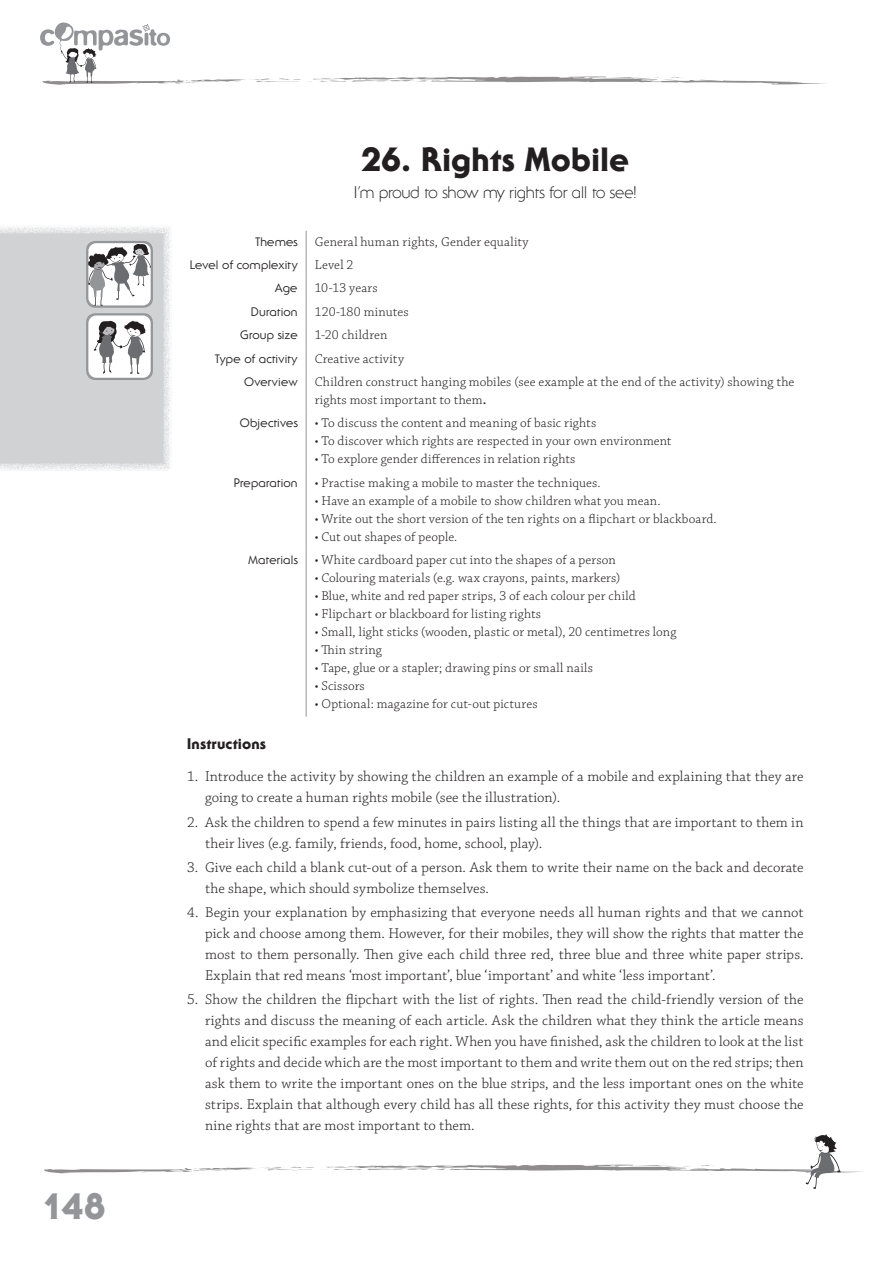
<style>
.page{position:relative;width:893px;height:1263px;background:#fff}
.page>*{position:absolute;margin:0;border:0;box-sizing:border-box;transform-origin:0 0}
.t1{font:36px "Serif Gothic Heavy H";color:#939598}
.t2{font:33px "Serif Gothic Heavy H";color:#231f20}
.t3{font:16.5px "Serif Gothic L";letter-spacing:-.01em;color:#231f20}
.t4{font:300 15px/21px "Chaparral Pro";letter-spacing:.01em;color:#231f20}
.t5{font:15px "Serif Gothic Heavy H";letter-spacing:.015em;color:#231f20}
.t6{font:300 13.5px/18px "Chaparral Pro";letter-spacing:.01em;color:#231f20}
.t7{font:12px "Serif Gothic Roman H";letter-spacing:.015em;color:#231f20}
.s1{font-weight:600}
</style>
<div class="page">
<svg style="left:44px;top:1134px;width:819px;height:55px"></svg>
<svg style="left:40px;top:22px;width:786px;height:63px"></svg>
<svg style="left:306px;top:231px;width:1px;height:140px"></svg>
<hr style="left:306px;top:371px;width:1px;height:41px;background:#939598">
<hr style="left:306px;top:412px;width:1px;height:60px;background:#939598">
<hr style="left:306px;top:472px;width:1px;height:77px;background:#939598">
<hr style="left:306px;top:549px;width:1px;height:168px;background:#939598">
<img style="left:0;top:227px;width:171px;height:244px">
<svg style="left:87px;top:242px;width:65px;height:65px"></svg>
<div style="left:86px;top:241px;width:67px;height:67px;border:2px solid #939598;border-radius:9px"></div>
<svg style="left:87px;top:314px;width:65px;height:65px"></svg>
<div style="left:86px;top:313px;width:67px;height:67px;border:2px solid #939598;border-radius:9px"></div>
<h1 class="t1" style="left:43px;top:1184px;width:65px">148</h1>
<h2 class="t2" style="left:361px;top:139px;width:270px">26. Rights Mobile</h2>
<p class="t3" style="left:354px;top:182px;width:285px">I’m proud to show my rights for all to see!</p>
<p class="t7" style="left:255px;top:234px;width:44px">Themes</p>
<p class="t6" style="left:315px;top:233px;width:215px">General human rights, Gender equality</p>
<p class="t7" style="left:190px;top:257px;width:109px">Level of complexity</p>
<p class="t6" style="left:315px;top:256px;width:40px">Level 2</p>
<p class="t7" style="left:275px;top:281px;width:24px">Age</p>
<p class="t6" style="left:315px;top:280px;width:65px">10-13 years</p>
<p class="t7" style="left:251px;top:304px;width:48px">Duration</p>
<p class="t6" style="left:315px;top:303px;width:95px">120-180 minutes</p>
<p class="t7" style="left:240px;top:328px;width:59px">Group size</p>
<p class="t6" style="left:315px;top:326px;width:74px">1-20 children</p>
<p class="t7" style="left:215px;top:351px;width:84px">Type of activity</p>
<p class="t6" style="left:315px;top:350px;width:91px">Creative activity</p>
<p class="t7" style="left:244px;top:374px;width:55px">Overview</p>
<p class="t6" style="left:315px;top:373px;width:481px">Children construct hanging mobiles (see example at the end of the activity) showing the rights most important to them<span class="s1">.</span></p>
<p class="t7" style="left:240px;top:416px;width:59px">Objectives</p>
<p class="t6" style="left:315px;top:415px;width:283px">• To discuss the content and meaning of basic rights</p>
<p class="t6" style="left:315px;top:433px;width:358px">• To discover which rights are respected in your own environment</p>
<p class="t6" style="left:315px;top:451px;width:262px">• To explore gender differences in relation rights</p>
<p class="t7" style="left:234px;top:475px;width:65px">Preparation</p>
<p class="t6" style="left:315px;top:474px;width:287px">• Practise making a mobile to master the techniques.</p>
<p class="t6" style="left:315px;top:492px;width:347px">• Have an example of a mobile to show children what you mean.</p>
<p class="t6" style="left:315px;top:510px;width:404px">• Write out the short version of the ten rights on a flipchart or blackboard.</p>
<p class="t6" style="left:315px;top:528px;width:144px">• Cut out shapes of people.</p>
<p class="t7" style="left:249px;top:553px;width:51px">Materials</p>
<p class="t6" style="left:315px;top:551px;width:303px">• White cardboard paper cut into the shapes of a person</p>
<p class="t6" style="left:315px;top:569px;width:307px">• Colouring materials (e.g. wax crayons, paints, markers)</p>
<p class="t6" style="left:315px;top:587px;width:323px">• Blue, white and red paper strips, 3 of each colour per child</p>
<p class="t6" style="left:315px;top:605px;width:228px">• Flipchart or blackboard for listing rights</p>
<p class="t6" style="left:315px;top:623px;width:363px">• Small, light sticks (wooden, plastic or metal), 20 centimetres long</p>
<p class="t6" style="left:315px;top:641px;width:69px">• Thin string</p>
<p class="t6" style="left:315px;top:659px;width:280px">• Tape, glue or a stapler; drawing pins or small nails</p>
<p class="t6" style="left:315px;top:677px;width:52px">• Scissors</p>
<p class="t6" style="left:315px;top:695px;width:224px">• Optional: magazine for cut-out pictures</p>
<p class="t5" style="left:187px;top:734px;width:80px">Instructions</p>
<p class="t4" style="left:205px;top:767px;width:600px;text-indent:-18px">1. Introduce the activity by showing the children an example of a mobile and explaining that they are going to create a human rights mobile (see the illustration).</p>
<p class="t4" style="left:205px;top:812px;width:600px;text-indent:-18px">2. Ask the children to spend a few minutes in pairs listing all the things that are important to them in their lives (e.g. family, friends, food, home, school, play).</p>
<p class="t4" style="left:205px;top:857px;width:600px;text-indent:-18px">3. Give each child a blank cut-out of a person. Ask them to write their name on the back and decorate the shape, which should symbolize themselves.</p>
<p class="t4" style="left:205px;top:902px;width:600px;text-align:justify;text-indent:-18px">4. Begin your explanation by emphasizing that everyone needs all human rights and that we cannot pick and choose among them. However, for their mobiles, they will show the rights that matter the most to them personally. Then give each child three red, three blue and three white paper strips.<br>Explain that red means ‘most important’, blue ‘important’ and white ‘less important’.</p>
<p class="t4" style="left:205px;top:990px;width:600px;text-align:justify;text-indent:-18px">5. Show the children the flipchart with the list of rights. Then read the child-friendly version of the rights and discuss the meaning of each article. Ask the children what they think the article means and elicit specific examples for each right. When you have finished, ask the children to look at the list of rights and decide which are the most important to them and write them out on the red strips; then ask them to write the important ones on the blue strips, and the less important ones on the white strips. Explain that although every child has all these rights, for this activity they must choose the nine rights that are most important to them.</p>
</div>
